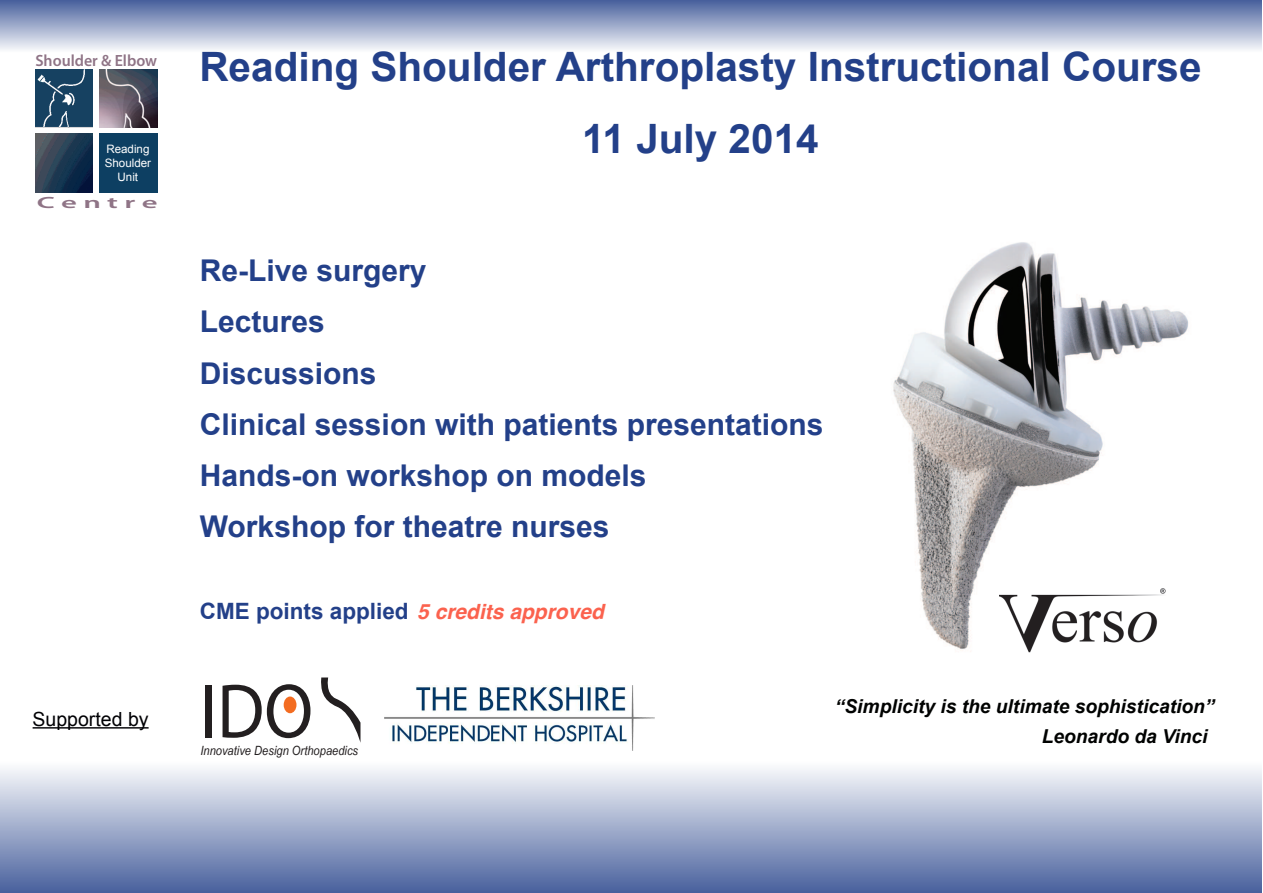
<style>
.page{position:relative;width:1263px;height:893px;background:#fff}
.page>*{position:absolute;margin:0;border:0;box-sizing:border-box;transform-origin:0 0}
.t1{font:77.4px "Myriad Pro";color:#231f20;scale:.91 1}
.t2{font:700 40.5px "Arial";color:#234089}
.t3{font:700 30px/51px "Arial";color:#234089}
.t4{font:700 22.5px "Arial";color:#234089}
.t5{font:19.5px "Arial";color:#000104}
.t6{font:italic 700 19.2px/30.2px "Arial";color:#000201}
.t7{font:600 16.35px "Myriad Pro";color:#8f7486}
.t8{font:600 16.35px "Myriad Pro";color:#8f7486;scale:1.88 1}
.t9{font:italic 12.75px "Arial Narrow";color:#231f20;scale:1.07 1}
.t10{font:11.55px/14px "Arial";color:#fff;text-align:center}
.s1{font-family:"Helvetica";font-style:italic;font-size:21px;color:#fb624e}
</style>
<div class="page">
<div style="left:0;top:0;width:1262px;height:52px;background:linear-gradient(to bottom,#475f9c,#f6f7fa)"></div>
<div style="left:0;top:761px;width:1262px;height:132px;background:linear-gradient(to bottom,#fefefe,#4a629e)"></div>
<img style="left:893px;top:242px;width:296px;height:410px">
<div style="left:99px;top:134px;width:58px;height:59px;background:#0d3f62"></div>
<img style="left:36px;top:70px;width:57px;height:58px">
<img style="left:99px;top:70px;width:58px;height:57px">
<img style="left:36px;top:134px;width:57px;height:59px">
<div style="left:284px;top:696px;width:12px;height:17px;background:#f36c21;border-radius:50%"></div>
<svg style="left:321px;top:677px;width:39px;height:64px"></svg>
<img style="left:1000px;top:572px;width:167px;height:81px">
<img style="left:385px;top:685px;width:270px;height:65px">
<hr style="left:33px;top:727px;width:116px;height:2px;background:#000104">
<p class="t7" style="left:35px;top:50px;width:123px">Shoulder &amp; Elbow</p>
<p class="t10" style="left:106px;top:143px;width:45px">Reading</p>
<p class="t10" style="left:105px;top:157px;width:48px">Shoulder<br>Unit</p>
<p class="t8" style="left:37px;top:193px;width:66px">C e n t r e</p>
<p class="t5" style="left:33px;top:712px;width:117px">Supported by</p>
<h2 class="t2" style="left:199px;top:51px;width:1004px">Reading Shoulder Arthroplasty Instructional Course</h2>
<h2 class="t2" style="left:582px;top:123px;width:238px">11 July 2014</h2>
<p class="t3" style="left:200px;top:248px;width:625px">Re-Live surgery<br>Lectures<br>Discussions<br>Clinical session with patients presentations<br>Hands-on workshop on models<br>Workshop for theatre nurses</p>
<p class="t4" style="left:200px;top:603px;width:406px">CME points applied <span class="s1">5 credits approved</span></p>
<h1 class="t1" style="left:200px;top:665px;width:125px">IDO</h1>
<p class="t9" style="left:200px;top:746px;width:149px">Innovative Design Orthopaedics</p>
<p class="t6" style="left:1042px;top:693px;width:174px;text-indent:-207px">“Simplicity is the ultimate sophistication”<br>Leonardo da Vinci</p>
</div>
